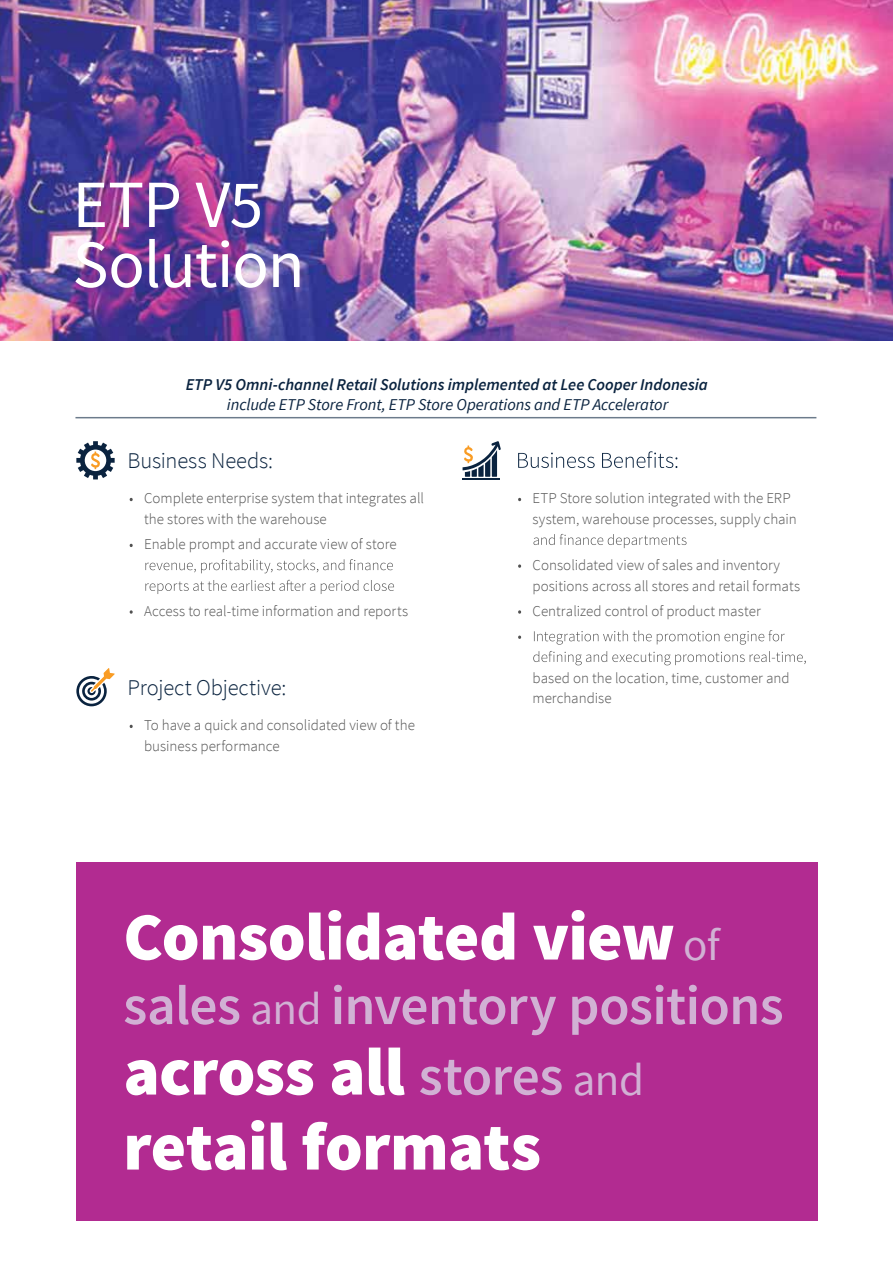
<style>
.page{position:relative;width:893px;height:1263px;background:#fff}
.page>*{position:absolute;margin:0;border:0;box-sizing:border-box;transform-origin:0 0}
.t1{font:900 67.5px/75px "Source Sans Pro";letter-spacing:-.01em;color:#fff}
.t2{font:67.5px/60px "Source Sans Pro";letter-spacing:-.015em;color:#fff}
.t3{font:600 55.5px "Source Sans Pro";letter-spacing:-.01em;color:#d1b1d4}
.t4{font:300 22.5px "Source Sans Pro";letter-spacing:-.01em;color:#0a233f}
.t5{font:italic 600 16.5px "Source Sans Pro";color:#0a233f}
.t6{font:italic 16.5px "Source Sans Pro";letter-spacing:-.005em;color:#0a233f}
.t7{font:300 15px/20.7px "Source Sans Pro";color:#515151}
.s1{font-weight:400;font-size:45px;color:#d1b1d4}
.s2{font-weight:400;font-size:45px}
.s3{font-weight:600;font-size:55.5px;color:#d1b1d4}
</style>
<div class="page">
<div style="left:76px;top:862px;width:741px;height:358px;background:#b22b91"></div>
<img style="left:0;top:0;width:893px;height:340px">
<svg style="left:76px;top:668px;width:39px;height:38px"></svg>
<svg style="left:145px;top:559px;width:248px;height:14px"></svg>
<svg style="left:145px;top:580px;width:249px;height:14px"></svg>
<svg style="left:130px;top:610px;width:3px;height:4px"></svg>
<svg style="left:518px;top:451px;width:159px;height:17px"></svg>
<svg style="left:533px;top:534px;width:153px;height:14px"></svg>
<svg style="left:518px;top:564px;width:3px;height:4px"></svg>
<svg style="left:518px;top:610px;width:3px;height:4px"></svg>
<svg style="left:518px;top:635px;width:3px;height:4px"></svg>
<svg style="left:534px;top:630px;width:251px;height:15px"></svg>
<svg style="left:533px;top:651px;width:273px;height:14px"></svg>
<hr style="left:75px;top:417px;width:741px;height:1px;background:#0a233f">
<svg style="left:76px;top:441px;width:39px;height:38px"></svg>
<hr style="left:462px;top:478px;width:38px;height:1px;background:#0a233f">
<svg style="left:463px;top:441px;width:38px;height:36px"></svg>
<h1 class="t2" style="left:72px;top:176px;width:234px">ETP V5<br>Solution</h1>
<p class="t5" style="left:186px;top:374px;width:524px">ETP V5 Omni-channel Retail Solutions implemented at Lee Cooper Indonesia</p>
<p class="t6" style="left:227px;top:394px;width:443px">include ETP Store Front, ETP Store Operations and ETP Accelerator</p>
<h3 class="t4" style="left:128px;top:447px;width:147px">Business Needs:</h3>
<p class="t7" style="left:144px;top:488px;width:281px">Complete enterprise system that integrates all the stores with the warehouse</p>
<p class="t7" style="left:144px;top:534px;width:254px">Enable prompt and accurate view of store</p>
<p class="t7" style="left:144px;top:601px;width:266px">Access to real-time information and reports</p>
<h3 class="t4" style="left:128px;top:673px;width:160px">Project Objective:</h3>
<p class="t7" style="left:144px;top:715px;width:272px">To have a quick and consolidated view of the business performance</p>
<p class="t7" style="left:532px;top:488px;width:266px">ETP Store solution integrated with the ERP system, warehouse processes, supply chain</p>
<p class="t7" style="left:532px;top:555px;width:269px">Consolidated view of sales and inventory positions across all stores and retail formats</p>
<p class="t7" style="left:532px;top:601px;width:230px">Centralized control of product master</p>
<p class="t7" style="left:532px;top:667px;width:259px">based on the location, time, customer and merchandise</p>
<h1 class="t1" style="left:123px;top:902px;width:598px">Consolidated view <span class="s1">of</span></h1>
<h2 class="t3" style="left:123px;top:970px;width:662px">sales <span class="s2">and</span> inventory positions</h2>
<h1 class="t1" style="left:123px;top:1037px;width:522px">across all <span class="s3">stores</span> <span class="s1">and </span>retail formats</h1>
</div>
